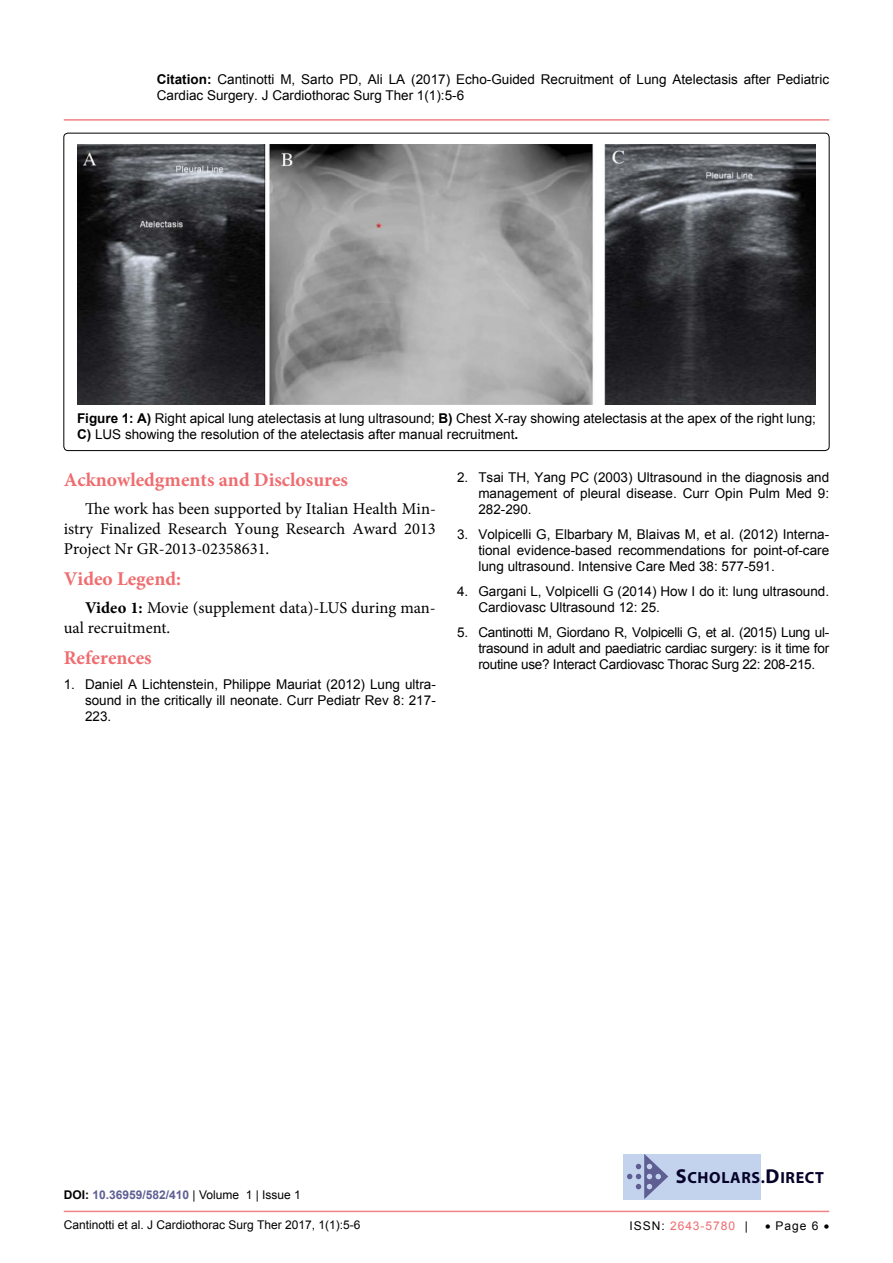
<style>
.page{position:relative;width:893px;height:1263px;background:#fff}
.page>*{position:absolute;margin:0;border:0;box-sizing:border-box;transform-origin:0 0}
.t1{font:700 19.5px "Minion Pro";color:#ef6c6f}
.t2{font:16.5px/19.8px "Minion Pro";color:#000;text-align:justify}
.t3{font:700 16.2px "Myriad Pro";letter-spacing:.04em;color:#050128}
.t4{font:13.5px/16.2px "Arial";color:#000;text-align:justify}
.t5{font:12px "Arial";color:#000}
.t6{font:700 12px "Arial";color:#5e5f93}
.t7{font:12px "Arial";letter-spacing:.08em;color:#ef6c6f}
.s1{font-weight:700}
.s2{color:#000}
.s3{font-weight:400;color:#000}
.s4{font-size:20.25px}
</style>
<div class="page">
<hr style="left:64px;top:1211px;width:765px;height:1px;background:#ef6c6f">
<hr style="left:64px;top:119px;width:765px;height:2px;background:#ef6c6f">
<img style="left:77px;top:144px;width:739px;height:261px">
<div style="left:623px;top:1154px;width:138px;height:45px;background:#c3d3ee"></div>
<svg style="left:627px;top:1154px;width:41px;height:45px"></svg>
<p class="t4" style="left:157px;top:71px;width:674px"><span class="s1">Citation:</span> Cantinotti M, Sarto PD, Ali LA (2017) Echo-Guided Recruitment of Lung Atelectasis after Pediatric<br>Cardiac Surgery. J Cardiothorac Surg Ther 1(1):5-6</p>
<p class="t4" style="left:77px;top:410px;width:740px"><span class="s1">Figure 1: A)</span> Right apical lung atelectasis at lung ultrasound; <span class="s1">B)</span> Chest X-ray showing atelectasis at the apex of the right lung;<br><span class="s1">C)</span> LUS showing the resolution of the atelectasis after manual recruitment<span class="s1">.</span></p>
<h1 class="t1" style="left:64px;top:466px;width:286px">Acknowledgments and Disclosures</h1>
<p class="t2" style="left:64px;top:499px;width:374px;text-indent:21px">The work has been supported by Italian Health Min&shy;istry Finalized Research Young Research Award 2013<br>Project Nr GR-2013-02358631.</p>
<h1 class="t1" style="left:64px;top:565px;width:119px">Video Legend:</h1>
<p class="t2" style="left:64px;top:598px;width:374px;text-indent:21px"><span class="s1">Video 1:</span> Movie (supplement data)-LUS during man&shy;ual recruitment.</p>
<h1 class="t1" style="left:64px;top:644px;width:90px">References</h1>
<p class="t4" style="left:85px;top:676px;width:352px;text-indent:-21px">1. Daniel A Lichtenstein, Philippe Mauriat (2012) Lung ultra&shy;sound in the critically ill neonate. Curr Pediatr Rev 8: 217- 223.</p>
<p class="t4" style="left:478px;top:469px;width:352px;text-indent:-21px">2. Tsai TH, Yang PC (2003) Ultrasound in the diagnosis and management of pleural disease. Curr Opin Pulm Med 9:<br>282-290.</p>
<p class="t4" style="left:478px;top:526px;width:352px;text-indent:-21px">3. Volpicelli G, Elbarbary M, Blaivas M, et al. (2012) Interna&shy;tional evidence-based recommendations for point-of-care lung ultrasound. Intensive Care Med 38: 577-591.</p>
<p class="t4" style="left:478px;top:583px;width:352px;text-indent:-21px">4. Gargani L, Volpicelli G (2014) How I do it: lung ultrasound.<br>Cardiovasc Ultrasound 12: 25.</p>
<p class="t4" style="left:478px;top:624px;width:352px;text-indent:-21px">5. Cantinotti M, Giordano R, Volpicelli G, et al. (2015) Lung ul&shy;trasound in adult and paediatric cardiac surgery: is it time for routine use? Interact Cardiovasc Thorac Surg 22: 208-215.</p>
<p class="t6" style="left:64px;top:1187px;width:239px"><span class="s2">DOI:</span> 10.36959/582/410 <span class="s3">| Volume 1 | Issue 1</span></p>
<p class="t3" style="left:676px;top:1167px;width:150px"><span class="s4">S</span>CHOLARS.<span class="s4">D</span>IRECT</p>
<p class="t5" style="left:64px;top:1217px;width:298px">Cantinotti et al. J Cardiothorac Surg Ther 2017, 1(1):5-6</p>
<p class="t7" style="left:630px;top:1217px;width:120px"><span class="s2">ISSN:</span> 2643-5780 <span class="s2">|</span></p>
<p class="t5" style="left:765px;top:1218px;width:66px">• Page 6 •</p>
</div>
